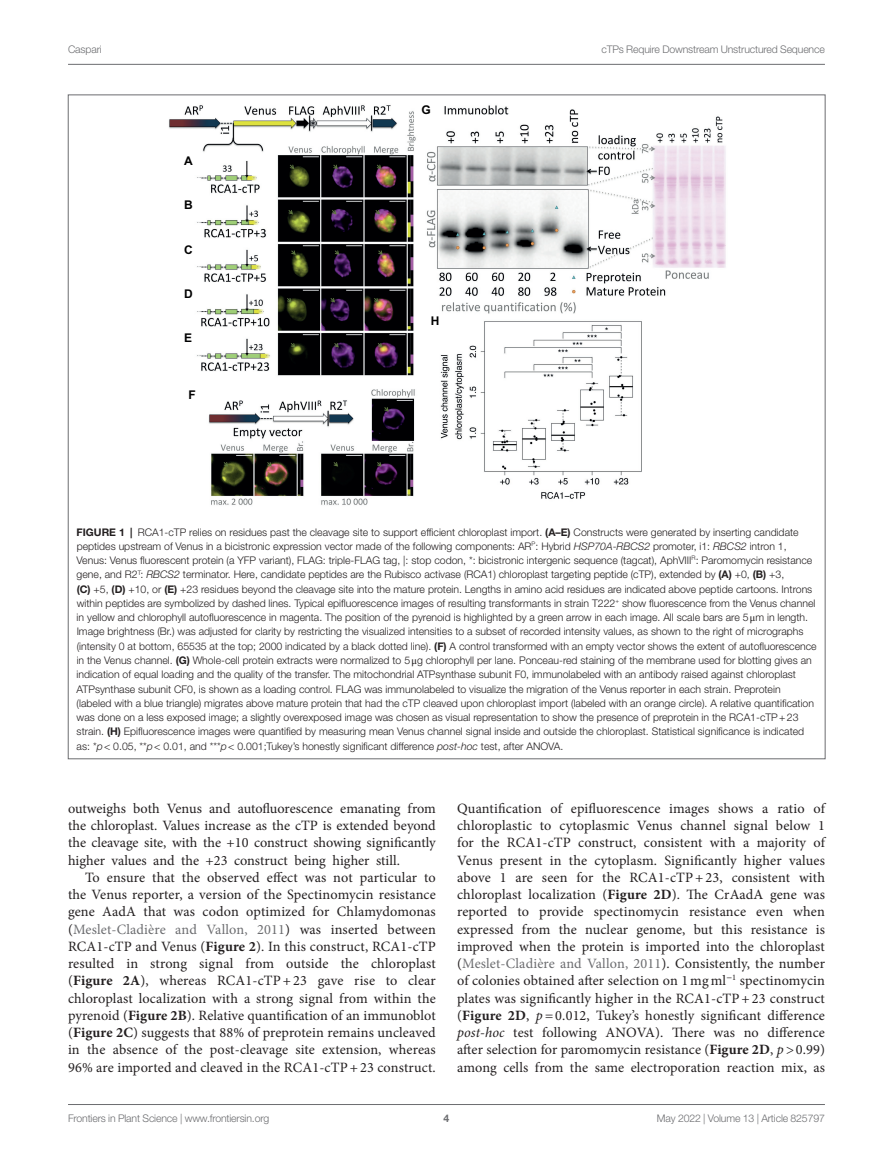
<style>
.page{position:relative;width:893px;height:1170px;background:#fff}
.page>*{position:absolute;margin:0;border:0;box-sizing:border-box;transform-origin:0 0}
.TEXT{font:14.25px/17.2px "Minion Pro";letter-spacing:.005em;color:#231f20;text-align:justify}
.t1{font:700 12px "Arial";color:#000001}
.FIG_LEG{font:300 10.5px/14.2px "Helvetica Neue LT Std";color:#231f20}
.t2{font:300 10.5px "Helvetica Neue LT Std";letter-spacing:-.015em;color:#6c6d70}
.t3{font:700 10.5px "Helvetica Neue LT Std";color:#6c6d70}
.s1{font-weight:700}
.s2{font-style:italic}
.s3{font-family:"STIX General";font-weight:400}
.s4{color:#6c6d70}
</style>
<div class="page">
<hr style="left:68px;top:64px;width:757px;height:1px;background:#6c6d70">
<hr style="left:68px;top:1104px;width:757px;height:1px;background:#6c6d70">
<img style="left:169px;top:105px;width:557px;height:400px">
<p class="t2" style="left:68px;top:42px;width:35px">Caspari</p>
<p class="t2" style="left:601px;top:42px;width:225px">cTPs Require Downstream Unstructured Sequence</p>
<p class="t1" style="left:184px;top:153px;width:10px">A</p>
<p class="t1" style="left:184px;top:197px;width:10px">B</p>
<p class="t1" style="left:184px;top:241px;width:10px">C</p>
<p class="t1" style="left:184px;top:286px;width:10px">D</p>
<p class="t1" style="left:184px;top:330px;width:10px">E</p>
<p class="t1" style="left:189px;top:387px;width:9px">F</p>
<p class="t1" style="left:422px;top:102px;width:11px">G</p>
<p class="t1" style="left:431px;top:312px;width:10px">H</p>
<p class="FIG_LEG" style="left:77px;top:524px;width:741px"><span class="s1">FIGURE 1 |</span> RCA1-cTP relies on residues past the cleavage site to support efficient chloroplast import. <span class="s1">(A–E)</span> Constructs were generated by inserting candidate peptides upstream of Venus in a bicistronic expression vector made of the following components: AR<sup>P</sup>: Hybrid <span class="s2">HSP70A</span>-<span class="s2">RBCS2</span> promoter, i1: <span class="s2">RBCS2</span> intron 1, Venus: Venus fluorescent protein (a YFP variant), FLAG: triple-FLAG tag, |: stop codon, *: bicistronic intergenic sequence (tagcat), AphVIII<sup>R</sup>: Paromomycin resistance gene, and R2<sup>T</sup>: <span class="s2">RBCS2</span> terminator. Here, candidate peptides are the Rubisco activase (RCA1) chloroplast targeting peptide (cTP), extended by <span class="s1">(A)</span> +0, <span class="s1">(B)</span> +3,<br><span class="s1">(C)</span> +5, <span class="s1">(D)</span> +10, or <span class="s1">(E)</span> +23 residues beyond the cleavage site into the mature protein. Lengths in amino acid residues are indicated above peptide cartoons. Introns within peptides are symbolized by dashed lines. Typical epifluorescence images of resulting transformants in strain T222<sup>+</sup> show fluorescence from the Venus channel in yellow and chlorophyll autofluorescence in magenta. The position of the pyrenoid is highlighted by a green arrow in each image. All scale bars are 5<span class="s3">μ</span>m in length.<br>Image brightness (Br.) was adjusted for clarity by restricting the visualized intensities to a subset of recorded intensity values, as shown to the right of micrographs (intensity 0 at bottom, 65535 at the top; 2000 indicated by a black dotted line). <span class="s1">(F)</span> A control transformed with an empty vector shows the extent of autofluorescence in the Venus channel. <span class="s1">(G)</span> Whole-cell protein extracts were normalized to 5<span class="s3">μ</span>g chlorophyll per lane. Ponceau-red staining of the membrane used for blotting gives an indication of equal loading and the quality of the transfer. The mitochondrial ATPsynthase subunit F0, immunolabeled with an antibody raised against chloroplast ATPsynthase subunit CF0, is shown as a loading control. FLAG was immunolabeled to visualize the migration of the Venus reporter in each strain. Preprotein (labeled with a blue triangle) migrates above mature protein that had the cTP cleaved upon chloroplast import (labeled with an orange circle). A relative quantification was done on a less exposed image; a slightly overexposed image was chosen as visual representation to show the presence of preprotein in the RCA1-cTP+23 strain. <span class="s1">(H)</span> Epifluorescence images were quantified by measuring mean Venus channel signal inside and outside the chloroplast. Statistical significance is indicated as: *<span class="s2">p&lt;</span> 0.05, **<span class="s2">p&lt;</span> 0.01, and ***<span class="s2">p&lt;</span> 0.001;Tukey’s honestly significant difference <span class="s2">post-hoc</span> test, after ANOVA.</p>
<p class="TEXT" style="left:68px;top:799px;width:369px">outweighs both Venus and autofluorescence emanating from the chloroplast. Values increase as the cTP is extended beyond the cleavage site, with the +10 construct showing significantly higher values and the +23 construct being higher still.</p>
<p class="TEXT" style="left:68px;top:868px;width:369px;text-indent:17px">To ensure that the observed effect was not particular to the Venus reporter, a version of the Spectinomycin resistance gene AadA that was codon optimized for Chlamydomonas (<span class="s4">Meslet-Cladière and Vallon, 2011</span>) was inserted between RCA1-cTP and Venus (<span class="s1">Figure 2</span>). In this construct, RCA1-cTP resulted in strong signal from outside the chloroplast (<span class="s1">Figure 2A</span>), whereas RCA1-cTP+ 23 gave rise to clear chloroplast localization with a strong signal from within the pyrenoid (<span class="s1">Figure 2B</span>). Relative quantification of an immunoblot (<span class="s1">Figure 2C</span>) suggests that 88% of preprotein remains uncleaved in the absence of the post-cleavage site extension, whereas 96% are imported and cleaved in the RCA1-cTP+ 23 construct.</p>
<p class="TEXT" style="left:457px;top:799px;width:369px">Quantification of epifluorescence images shows a ratio of chloroplastic to cytoplasmic Venus channel signal below 1 for the RCA1-cTP construct, consistent with a majority of Venus present in the cytoplasm. Significantly higher values above 1 are seen for the RCA1-cTP+ 23, consistent with chloroplast localization (<span class="s1">Figure 2D</span>). The CrAadA gene was reported to provide spectinomycin resistance even when expressed from the nuclear genome, but this resistance is improved when the protein is imported into the chloroplast (<span class="s4">Meslet-Cladière and Vallon, 2011</span>). Consistently, the number of colonies obtained after selection on 1 mg ml<sup>−</sup><sup>1</sup> spectinomycin plates was significantly higher in the RCA1-cTP + 23 construct (<span class="s1">Figure 2D</span>, <span class="s2">p=</span>0.012, Tukey’s honestly significant difference <span class="s2">post-hoc</span> test following ANOVA). There was no difference after selection for paromomycin resistance (<span class="s1">Figure 2D</span>, <span class="s2">p&gt;</span>0.99) among cells from the same electroporation reaction mix, as</p>
<p class="t2" style="left:68px;top:1111px;width:203px">Frontiers in Plant Science | www.frontiersin.org</p>
<p class="t3" style="left:444px;top:1111px;width:7px">4</p>
<p class="t2" style="left:657px;top:1111px;width:169px">May 2022 | Volume 13 | Article 825797</p>
</div>
